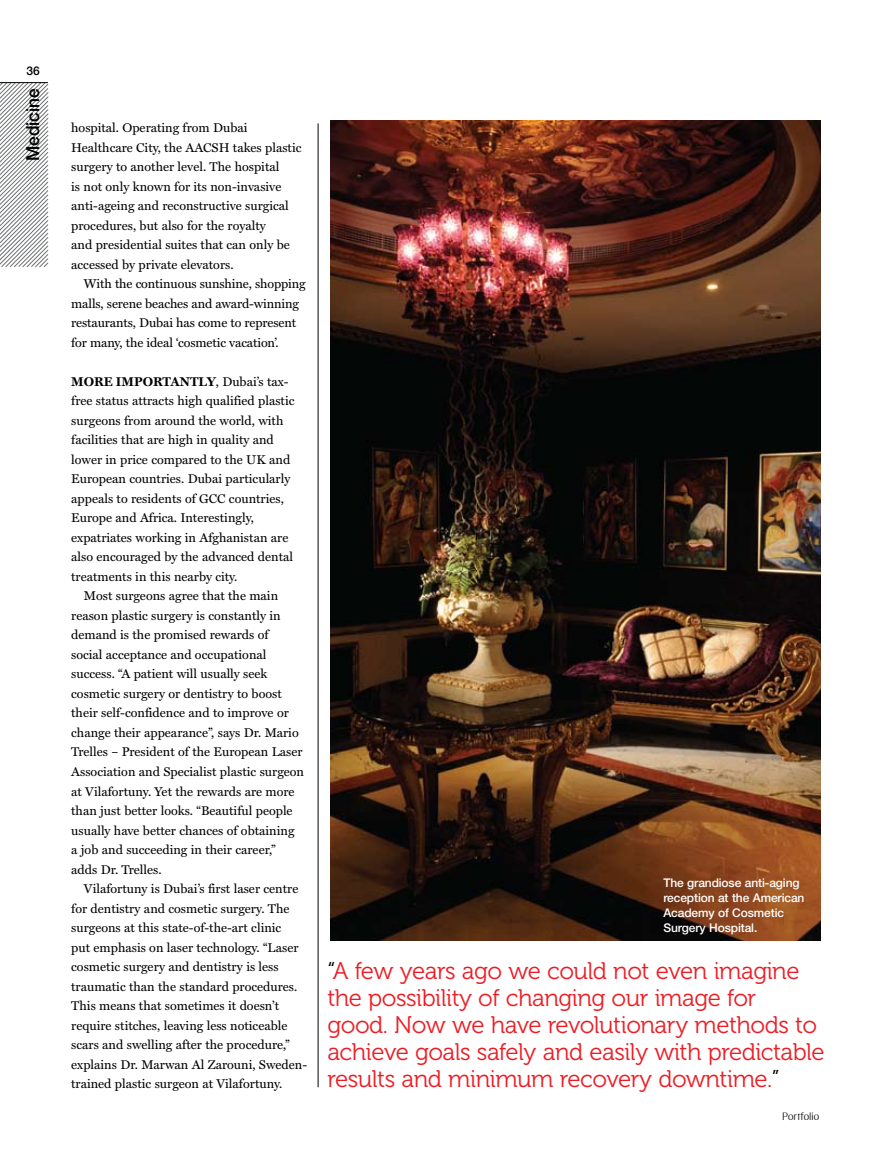
<style>
.page{position:relative;width:876px;height:1149px;background:#fff}
.page>*{position:absolute;margin:0;border:0;box-sizing:border-box;transform-origin:0 0}
.t1{font:24px/27px "Museo 300";letter-spacing:-.02em;color:#ed1c24}
.t2{font:500 18px "Helvetica Neue";color:#000;scale:.96 1}
.t3{font:12.75px/19.5px "Miller Text";color:#000}
.t4{font:500 12px/15px "Helvetica Neue";letter-spacing:-.01em;color:#fff}
.t5{font:500 12px "Helvetica Neue";color:#000}
.t6{font:10.5px "EK03 Plain L02";color:#000}
.s1{font-weight:700}
.s2{color:#000}
</style>
<div class="page">
<img style="left:330px;top:120px;width:491px;height:820px">
<hr style="left:318px;top:123px;width:1px;height:963px;background:#000">
<svg style="left:0;top:83px;width:49px;height:185px"></svg>
<hr style="left:0;top:82px;width:48px;height:1px;background:#000">
<p class="t5" style="left:27px;top:64px;width:15px">36</p>
<h2 class="t2" style="left:22px;top:161px;width:78px;rotate:-90deg">Medicine</h2>
<p class="t3" style="left:71px;top:118px;width:232px">hospital. Operating from Dubai Healthcare City, the AACSH takes plastic surgery to another level. The hospital<br>is not only known for its non-invasive anti-ageing and reconstructive surgical procedures, but also for the royalty<br>and presidential suites that can only be accessed by private elevators.</p>
<p class="t3" style="left:71px;top:274px;width:236px;text-indent:13px">With the continuous sunshine, shopping malls, serene beaches and award-winning restaurants, Dubai has come to represent for many, the ideal ‘cosmetic vacation’.</p>
<p class="t3" style="left:71px;top:371px;width:225px"><span class="s1">MORE IMPORTANTLY</span>, Dubai’s tax&shy;free status attracts high qualified plastic surgeons from around the world, with facilities that are high in quality and lower in price compared to the UK and European countries. Dubai particularly appeals to residents of GCC countries, Europe and Africa. Interestingly, expatriates working in Afghanistan are also encouraged by the advanced dental treatments in this nearby city.</p>
<p class="t3" style="left:71px;top:586px;width:234px;text-indent:13px">Most surgeons agree that the main reason plastic surgery is constantly in demand is the promised rewards of<br>social acceptance and occupational success. “A patient will usually seek cosmetic surgery or dentistry to boost their self-confidence and to improve or change their appearance”, says Dr. Mario Trelles – President of the European Laser Association and Specialist plastic surgeon at Vilafortuny. Yet the rewards are more than just better looks. “Beautiful people usually have better chances of obtaining<br>a job and succeeding in their career,” adds Dr. Trelles.</p>
<p class="t3" style="left:71px;top:878px;width:237px;text-indent:13px">Vilafortuny is Dubai’s first laser centre for dentistry and cosmetic surgery. The surgeons at this state-of-the-art clinic<br>put emphasis on laser technology. “Laser cosmetic surgery and dentistry is less traumatic than the standard procedures.<br>This means that sometimes it doesn’t require stitches, leaving less noticeable scars and swelling after the procedure,” explains Dr. Marwan Al Zarouni, Sweden&shy;trained plastic surgeon at Vilafortuny.</p>
<p class="t4" style="left:663px;top:875px;width:143px">The grandiose anti-aging reception at the American<br>Academy of Cosmetic<br>Surgery Hospital.</p>
<h1 class="t1" style="left:327px;top:957px;width:499px"><span class="s2">“</span>A few years ago we could not even imagine the possibility of changing our image for<br>good. Now we have revolutionary methods to achieve goals safely and easily with predictable results and minimum recovery downtime.<span class="s2">”</span></h1>
<p class="t6" style="left:782px;top:1110px;width:38px">Portfolio</p>
</div>
